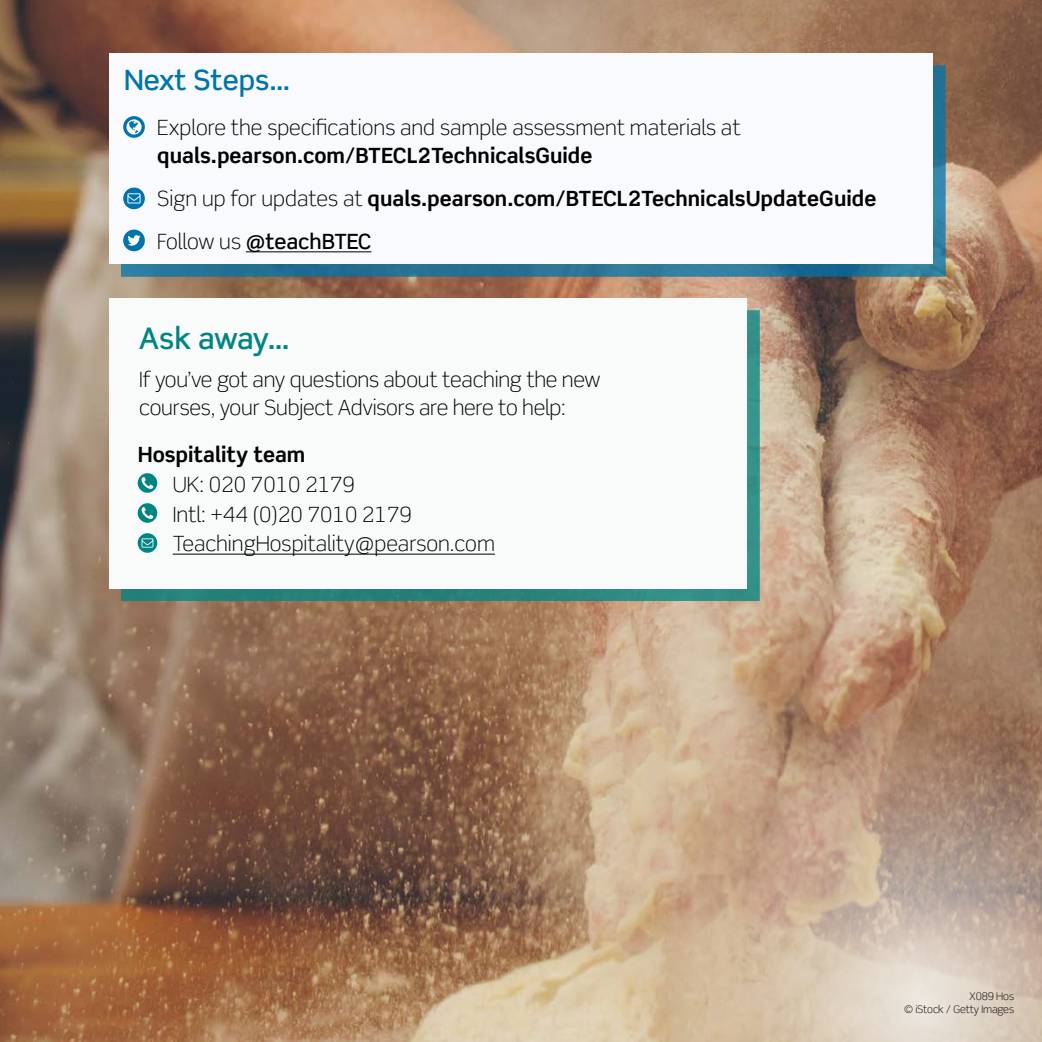
<style>
.page{position:relative;width:1042px;height:1042px;background:#fff}
.page>*{position:absolute;margin:0;border:0;box-sizing:border-box;transform-origin:0 0}
.t1{font:500 29.75px "Scene Std";letter-spacing:-.025em;color:#008584}
.t2{font:500 28px "Scene Std";color:#0074ad}
.t3{font:300 21px/29.8px "Scene Std";color:#000}
.t4{font:700 21px/42.9px "Scene Std";color:#000}
.t5{font:300 10.5px/13.7px "Scene Std";letter-spacing:-.01em;color:#000;text-align:right}
.s1{font-weight:300}
.s2{font-weight:500}
</style>
<div class="page">
<img style="left:0;top:0;width:1042px;height:1042px">
<svg style="left:633px;top:713px;width:409px;height:329px;background:#c5ab94"></svg>
<div style="left:121px;top:65px;width:825px;height:212px;background:#0074ad;opacity:.75"></div>
<div style="left:109px;top:54px;width:824px;height:210px;background:#f9fafd"></div>
<hr style="left:246px;top:251px;width:125px;height:1px;background:#000">
<div style="left:123px;top:230px;width:22px;height:21px;background:#0074ad;border-radius:50%"></div>
<svg style="left:127px;top:235px;width:14px;height:11px"></svg>
<div style="left:123px;top:188px;width:22px;height:21px;background:#0074ad;border-radius:50%"></div>
<svg style="left:127px;top:193px;width:14px;height:10px"></svg>
<div style="left:121px;top:309px;width:638px;height:292px;background:#008584;opacity:.75"></div>
<div style="left:109px;top:298px;width:638px;height:290px;background:#f9fbfb"></div>
<svg style="left:123px;top:116px;width:22px;height:22px"></svg>
<svg style="left:126px;top:119px;width:16px;height:15px"></svg>
<hr style="left:173px;top:554px;width:322px;height:1px;background:#000">
<svg style="left:138px;top:473px;width:19px;height:20px"></svg>
<svg style="left:142px;top:477px;width:11px;height:12px"></svg>
<svg style="left:138px;top:503px;width:19px;height:20px"></svg>
<svg style="left:142px;top:507px;width:11px;height:12px"></svg>
<svg style="left:138px;top:533px;width:19px;height:20px"></svg>
<svg style="left:142px;top:538px;width:11px;height:9px"></svg>
<h2 class="t2" style="left:124px;top:63px;width:167px">Next Steps...</h2>
<p class="t3" style="left:157px;top:113px;width:585px">Explore the specifications and sample assessment materials at</p>
<p class="t4" style="left:157px;top:134px;width:720px">quals.pearson.com/BTECL2TechnicalsGuide<br><span class="s1">Sign up for updates at</span> quals.pearson.com/BTECL2TechnicalsUpdateGuide<br><span class="s1">Follow us</span> <span class="s2">@teachBTEC</span></p>
<h1 class="t1" style="left:139px;top:319px;width:152px">Ask away...</h1>
<p class="t3" style="left:139px;top:365px;width:463px;line-height:28px">If you’ve got any questions about teaching the new courses, your Subject Advisors are here to help:</p>
<p class="t4" style="left:138px;top:433px;width:169px">Hospitality team</p>
<p class="t3" style="left:173px;top:469px;width:324px">UK: 020 7010 2179<br>Intl: +44 (0)20 7010 2179<br>TeachingHospitality@pearson.com</p>
<p class="t5" style="left:904px;top:989px;width:111px">X089 Hos<br>© iStock / Getty Images</p>
</div>
